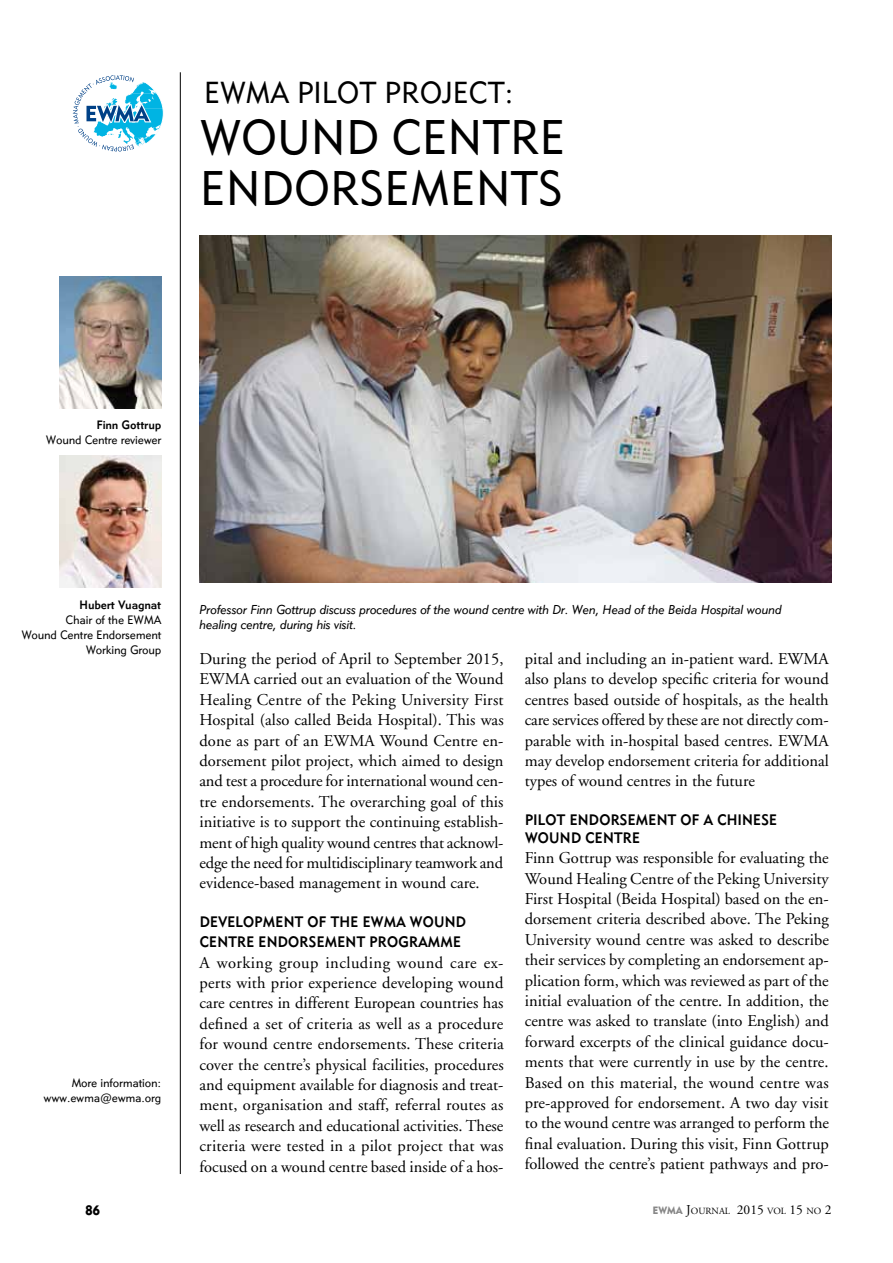
<style>
.page{position:relative;width:893px;height:1263px;background:#fff}
.page>*{position:absolute;margin:0;border:0;box-sizing:border-box;transform-origin:0 0}
.t1{font:300 48px/51px "EWMA";color:#000}
.t2{font:300 30px "EWMA";color:#000}
.t3{font:16.5px/20.4px "Adobe Garamond";color:#000;text-align:justify}
.t4{font:600 15px "EWMA";color:#000}
.t5{font:900 13.5px "EWMA";color:#000}
.t6{font:italic 300 12.75px/15px "EWMA";color:#000}
.t7{font:300 12px/15px "EWMA";color:#000;text-align:right}
.t8{font:600 12px "EWMA";color:#000}
.t9{font:9.45px "Adobe Garamond";color:#000}
.s1{font-family:"EWMA";font-weight:900;font-size:10.5px;color:#878787}
.s2{font-size:13.5px}
</style>
<div class="page">
<hr style="left:180px;top:72px;width:1px;height:1102px;background:#000">
<svg style="left:73px;top:75px;width:90px;height:77px"></svg>
<img style="left:200px;top:235px;width:631px;height:347px">
<img style="left:59px;top:276px;width:102px;height:132px">
<img style="left:59px;top:455px;width:102px;height:132px">
<h2 class="t2" style="left:204px;top:74px;width:311px">EWMA PILOT PROJECT:</h2>
<h1 class="t1" style="left:199px;top:111px;width:251px">WOUND CENTRE<br>ENDOR</h1>
<h1 class="t1" style="left:359px;top:162px;width:120px">SEMENT</h1>
<h1 class="t1" style="left:538px;top:162px;width:27px">S</h1>
<p class="t8" style="left:96px;top:417px;width:66px">FINN GOTTRUP</p>
<p class="t7" style="left:46px;top:432px;width:117px">Wound Centre reviewer</p>
<p class="t8" style="left:79px;top:597px;width:83px">HUBERT VUAGNAT</p>
<p class="t7" style="left:21px;top:612px;width:141px">Chair of the EWMA<br>Wound Centre E ndorsement<br>Working Group</p>
<p class="t7" style="left:44px;top:1075px;width:119px">More information: www.ewma@ewma.org</p>
<p class="t6" style="left:199px;top:602px;width:584px">Professor Finn Gottrup discuss procedures of the wound centre with Dr. Wen, Head of the Beida Hospital wound healing centre, during his visit.</p>
<p class="t3" style="left:199px;top:649px;width:306px">During the period of April to September 2015, EWMA carried out an evaluation of the Wound Healing Centre of the Peking University First Hospital (also called Beida Hospital). This was done as part of an EWMA Wound Centre en&shy;dorsement pilot project, which aimed to design and test a procedure for international wound cen&shy;tre endorsements. The overarching goal of this initiative is to support the continuing establish&shy;ment of high quality wound centres that acknowl&shy;edge the need for multidisciplinary teamwork and evidence-based management in wound care.</p>
<p class="t4" style="left:199px;top:912px;width:21px">DEVELOPMENT</p>
<p class="t4" style="left:307px;top:912px;width:34px">OF THE</p>
<p class="t4" style="left:362px;top:912px;width:60px">EWMA WOUND</p>
<p class="t4" style="left:199px;top:933px;width:10px">CENTRE</p>
<p class="t4" style="left:258px;top:933px;width:11px">ENDOR</p>
<p class="t4" style="left:308px;top:933px;width:19px">SEMENT</p>
<p class="t4" style="left:369px;top:933px;width:11px">PROGRAMME</p>
<p class="t3" style="left:199px;top:952px;width:306px">A working group including wound care ex&shy;perts with prior experience developing wound care centres in different European countries has defined a set of criteria as well as a procedure for wound centre endorsements. These criteria cover the centre’s physical facilities, procedures and equipment available for diagnosis and treat&shy;ment, organisation and staff, referral routes as well as research and educational activities. These criteria were tested in a pilot project that was focused on a wound centre based inside of a hos-</p>
<p class="t3" style="left:525px;top:649px;width:306px">pital and including an in-patient ward. EWMA also plans to develop specific criteria for wound centres based outside of hospitals, as the health care services offered by these are not directly com&shy;parable with in-hospital based centres. EWMA may develop endorsement criteria for additional types of wound centres in the future</p>
<p class="t4" style="left:525px;top:810px;width:18px">PILOT</p>
<p class="t4" style="left:569px;top:810px;width:11px">ENDOR</p>
<p class="t4" style="left:620px;top:810px;width:19px">SEMENT</p>
<p class="t4" style="left:680px;top:810px;width:56px">OF A CHINE</p>
<p class="t4" style="left:761px;top:810px;width:15px">SE</p>
<p class="t4" style="left:525px;top:828px;width:13px">WOUND</p>
<p class="t4" style="left:585px;top:828px;width:10px">CENTRE</p>
<p class="t3" style="left:525px;top:848px;width:306px">Finn Gottrup was responsible for evaluating the Wound Healing Centre of the Peking University First Hospital (Beida Hospital) based on the en&shy;dorsement criteria described above. The Peking University wound centre was asked to describe their services by completing an endorsement ap&shy;plication form, which was reviewed as part of the initial evaluation of the centre. In addition, the centre was asked to translate (into English) and forward excerpts of the clinical guidance docu&shy;ments that were currently in use by the centre.<br>Based on this material, the wound centre was pre-approved for endorsement. A two day visit to the wound centre was arranged to perform the final evaluation. During this visit, Finn Gottrup followed the centre’s patient pathways and pro-</p>
<p class="t5" style="left:85px;top:1201px;width:17px">86</p>
<p class="t9" style="left:652px;top:1205px;width:181px"><span class="s1">EWMA</span> <span class="s2">J</span>OURNAL <span class="s2">2015</span> VOL <span class="s2">15</span> NO <span class="s2">2</span></p>
</div>
